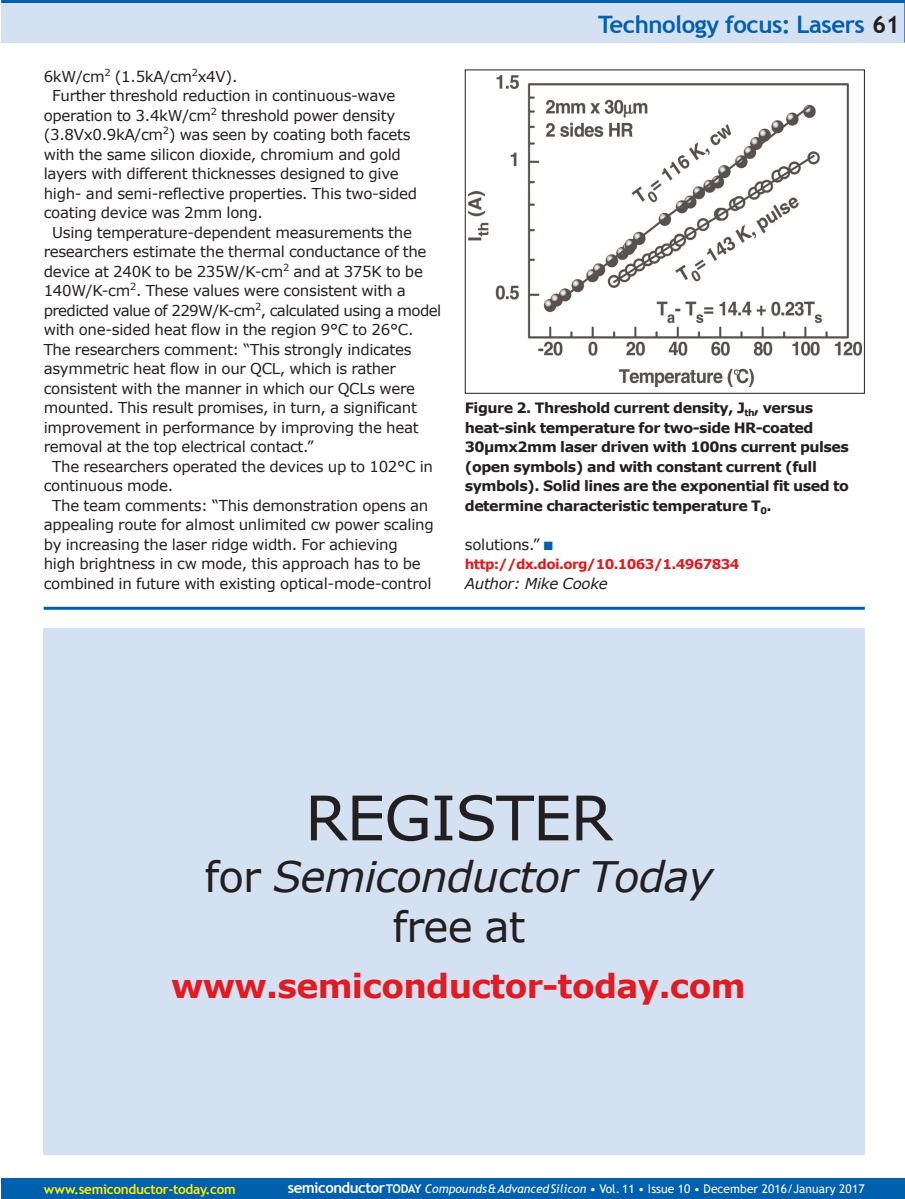
<style>
.page{position:relative;width:905px;height:1199px;background:#fff}
.page>*{position:absolute;margin:0;border:0;box-sizing:border-box;transform-origin:0 0}
.t1{font:61.5px "Verdana";letter-spacing:-.02em;color:#231f20}
.t2{font:italic 42px/49.5px "Verdana";letter-spacing:-.02em;color:#231f20;text-align:center}
.t3{font:700 33px "Verdana";letter-spacing:-.02em;color:#e21a21}
.t4{font:700 24px "Trebuchet MS";letter-spacing:-.02em;color:#0160ae}
.t5{font:15px "Verdana";letter-spacing:-.02em;color:#231f20}
.t6{font:15px "Verdana";letter-spacing:-.04em;color:#231f20}
.t7{font:italic 15px "Verdana";letter-spacing:-.02em;color:#231f20}
.t8{font:700 14.25px/19.5px "Verdana";letter-spacing:-.035em;color:#231f20}
.t9{font:700 13.5px "Verdana";letter-spacing:-.045em;color:#e21a21}
.t10{font:700 13.5px "Trebuchet MS";letter-spacing:-.02em;color:#fff101}
.t11{font:12px "Trebuchet MS";letter-spacing:.005em;color:#fff}
.s1{color:#231f20}
.s2{color:#0160ae}
.s3{font-style:normal}
.s4{font-weight:700;font-size:15px}
.s5{font-weight:700}
.s6{font-style:italic}
</style>
<div class="page">
<div style="left:1px;top:0;width:903px;height:43px;background:#d4e1f2"></div>
<hr style="left:904px;top:0;width:1px;height:43px;background:#0160ae">
<hr style="left:1px;top:0;width:903px;height:3px;background:#0160ae">
<div style="left:1px;top:1178px;width:903px;height:20px;background:#0160ae"></div>
<img style="left:468px;top:75px;width:393px;height:312px">
<div style="left:465px;top:70px;width:399px;height:324px;border:1px solid #231f20"></div>
<hr style="left:44px;top:607px;width:820px;height:3px;background:#0160ae">
<div style="left:44px;top:628px;width:820px;height:526px;background:#d4e1f2"></div>
<p class="t5" style="left:44px;top:66px;width:195px">6kW/cm<sup>2</sup> (1.5kA/cm<sup>2</sup>x4V).</p>
<p class="t5" style="left:52px;top:86px;width:344px">Further threshold reduction in continuous-wave</p>
<p class="t5" style="left:44px;top:105px;width:353px">operation to 3.4kW/cm<sup>2</sup> threshold power density</p>
<p class="t5" style="left:44px;top:125px;width:368px">(3.8Vx0.9kA/cm<sup>2</sup>) was seen by coating both facets</p>
<p class="t5" style="left:44px;top:144px;width:358px">with the same silicon dioxide, chromium and gold</p>
<p class="t5" style="left:44px;top:164px;width:356px">layers with different thicknesses designed to give</p>
<p class="t5" style="left:44px;top:183px;width:375px">high- and semi-reflective properties. This two-sided</p>
<p class="t5" style="left:44px;top:203px;width:221px">coating device was 2mm long.</p>
<p class="t5" style="left:52px;top:222px;width:361px">Using temperature-dependent measurements the</p>
<p class="t5" style="left:44px;top:242px;width:384px">researchers estimate the thermal conductance of the</p>
<p class="t5" style="left:44px;top:261px;width:381px">device at 240K to be 235W/K-cm<sup>2</sup> and at 375K to be</p>
<p class="t5" style="left:44px;top:281px;width:363px">140W/K-cm<sup>2</sup>. These values were consistent with a</p>
<p class="t6" style="left:44px;top:300px;width:399px">predicted value of 229W/K-cm<sup>2</sup>, calculated using a model</p>
<p class="t5" style="left:44px;top:320px;width:371px">with one-sided heat flow in the region 9°C to 26°C.</p>
<p class="t5" style="left:44px;top:339px;width:369px">The researchers comment: “This strongly indicates</p>
<p class="t5" style="left:44px;top:359px;width:354px">asymmetric heat flow in our QCL, which is rather</p>
<p class="t5" style="left:44px;top:378px;width:373px">consistent with the manner in which our QCLs were</p>
<p class="t5" style="left:44px;top:398px;width:375px">mounted. This result promises, in turn, a significant</p>
<p class="t5" style="left:44px;top:417px;width:376px">improvement in performance by improving the heat</p>
<p class="t5" style="left:44px;top:437px;width:271px">removal at the top electrical contact.”</p>
<p class="t5" style="left:52px;top:456px;width:382px">The researchers operated the devices up to 102°C in</p>
<p class="t5" style="left:44px;top:476px;width:131px">continuous mode.</p>
<p class="t5" style="left:52px;top:495px;width:377px">The team comments: “This demonstration opens an</p>
<p class="t5" style="left:44px;top:515px;width:391px">appealing route for almost unlimited cw power scaling</p>
<p class="t5" style="left:44px;top:534px;width:355px">by increasing the laser ridge width. For achieving</p>
<p class="t5" style="left:44px;top:554px;width:378px">high brightness in cw mode, this approach has to be</p>
<p class="t5" style="left:44px;top:573px;width:389px">combined in future with existing optical-mode-control</p>
<p class="t4" style="left:598px;top:10px;width:303px">Technology focus: Lasers <span class="s1">61</span></p>
<p class="t8" style="left:465px;top:398px;width:385px">Figure 2. Threshold current density, J<sub>th</sub>, versus heat-sink temperature for two-side HR-coated 30µmx2mm laser driven with 100ns current pulses (open symbols) and with constant current (full symbols). Solid lines are the exponential fit used to determine characteristic temperature T<sub>0</sub>.</p>
<p class="t5" style="left:465px;top:534px;width:90px">solutions.” <span class="s2">■</span></p>
<p class="t9" style="left:465px;top:555px;width:276px">http://dx.doi.org/10.1063/1.4967834</p>
<p class="t7" style="left:465px;top:573px;width:144px">Author: Mike Cooke</p>
<p class="t1" style="left:305px;top:778px;width:310px">REGISTER</p>
<p class="t2" style="left:204px;top:851px;width:510px"><span class="s3">for</span> Semiconductor Today <span class="s3">free at</span></p>
<p class="t3" style="left:171px;top:964px;width:576px">www.semiconductor-today.com</p>
<p class="t10" style="left:44px;top:1180px;width:194px">www.semiconductor-today.com</p>
<p class="t11" style="left:288px;top:1181px;width:578px"><span class="s4">semiconductor</span><span class="s5">TODAY</span> <span class="s6">Compounds&amp;AdvancedSilicon</span> • Vol. 11 • Issue 10 • December 2016/January 2017</p>
</div>
